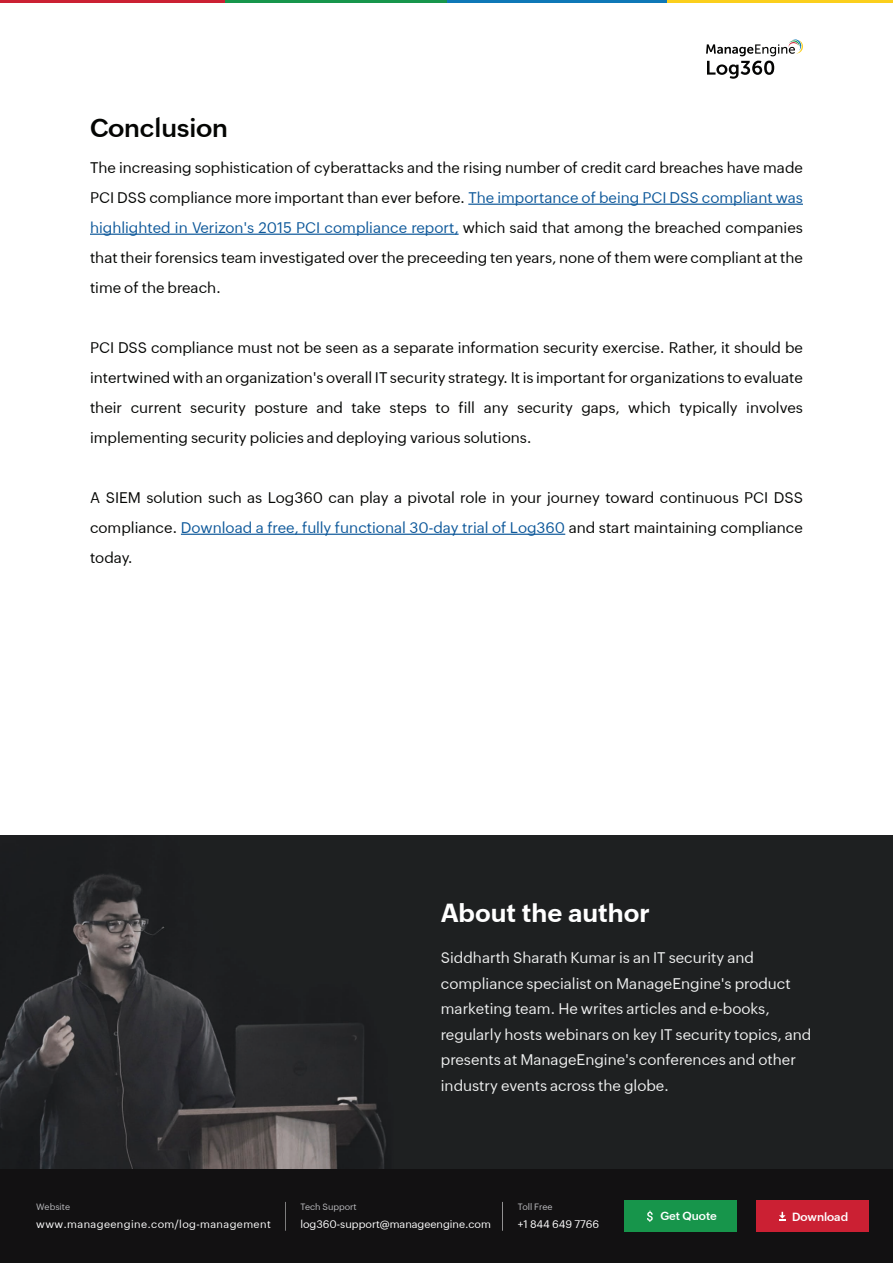
<style>
.page{position:relative;width:893px;height:1263px;background:#fff}
.page>*{position:absolute;margin:0;border:0;box-sizing:border-box;transform-origin:0 0}
.t1{font:700 25.5px "Zoho Puvi";color:#fff}
.t2{font:600 25.5px "Zoho Puvi";color:#040503}
.t3{font:15px/30px "Zoho Puvi";color:#040503;text-align:justify}
.t4{font:15px/25.5px "Zoho Puvi";color:#f0f1f1}
.t5{font:600 11.55px "Zoho Puvi";color:#fff}
.t6{font:10.8px "Zoho Puvi";color:#fff}
.t7{font:10.8px "Zoho Puvi";letter-spacing:.035em;color:#fff}
.t8{font:9px "Zoho Puvi";color:#bcbdc0}
.s1{color:#0d589a}
</style>
<div class="page">
<img style="left:0;top:835px;width:893px;height:335px">
<svg style="left:706px;top:39px;width:97px;height:40px"></svg>
<hr style="left:0;top:0;width:225px;height:3px;background:#cb2033">
<hr style="left:225px;top:0;width:226px;height:3px;background:#17964c">
<hr style="left:447px;top:0;width:226px;height:3px;background:#0f78b7">
<hr style="left:667px;top:0;width:226px;height:3px;background:#fbcf1d">
<hr style="left:468px;top:204px;width:335px;height:1px;background:#0d589a">
<hr style="left:90px;top:234px;width:369px;height:1px;background:#0d589a">
<hr style="left:181px;top:534px;width:384px;height:1px;background:#0d589a">
<div style="left:0;top:1170px;width:893px;height:93px;background:#121112"></div>
<svg style="left:285px;top:1202px;width:1px;height:29px"></svg>
<svg style="left:502px;top:1202px;width:1px;height:29px"></svg>
<div style="left:625px;top:1200px;width:112px;height:32px;background:#17954b"></div>
<svg style="left:647px;top:1211px;width:6px;height:11px"></svg>
<div style="left:756px;top:1200px;width:113px;height:32px;background:#cb2033"></div>
<svg style="left:779px;top:1212px;width:7px;height:9px"></svg>
<h1 class="t2" style="left:90px;top:109px;width:139px">Conclusion</h1>
<p class="t3" style="left:90px;top:152px;width:714px">The increasing sophistication of cyberattacks and the rising number of credit card breaches have made PCI DSS compliance more important than ever before. <span class="s1">The importance of being PCI DSS compliant was highlighted in Verizon's 2015 PCI compliance report,</span> which said that among the breached companies that their forensics team investigated over the preceeding ten years, none of them were compliant at the time of the breach.</p>
<p class="t3" style="left:90px;top:332px;width:714px">PCI DSS compliance must not be seen as a separate information security exercise. Rather, it should be intertwined with an organization's overall IT security strategy. It is important for organizations to evaluate their current security posture and take steps to fill any security gaps, which typically involves implementing security policies and deploying various solutions.</p>
<p class="t3" style="left:90px;top:482px;width:714px">A SIEM solution such as Log360 can play a pivotal role in your journey toward continuous PCI DSS compliance. <span class="s1">Download a free, fully functional 30-day trial of Log360</span> and start maintaining compliance today.</p>
<h1 class="t1" style="left:441px;top:893px;width:210px">About the author</h1>
<p class="t4" style="left:441px;top:944px;width:372px">Siddharth Sharath Kumar is an IT security and compliance specialist on ManageEngine's product marketing team. He writes articles and e-books, regularly hosts webinars on key IT security topics, and presents at ManageEngine's conferences and other industry events across the globe.</p>
<p class="t8" style="left:36px;top:1200px;width:35px">Website</p>
<p class="t7" style="left:36px;top:1216px;width:236px">www.manageengine.com/log-management</p>
<p class="t8" style="left:300px;top:1200px;width:58px">Tech Support</p>
<p class="t6" style="left:300px;top:1216px;width:192px">log360-support@manageengine.com</p>
<p class="t8" style="left:518px;top:1200px;width:36px">Toll Free</p>
<p class="t6" style="left:518px;top:1216px;width:83px">+1 844 649 7766</p>
<p class="t5" style="left:660px;top:1207px;width:58px">Get Quote</p>
<p class="t5" style="left:792px;top:1208px;width:58px">Download</p>
</div>
